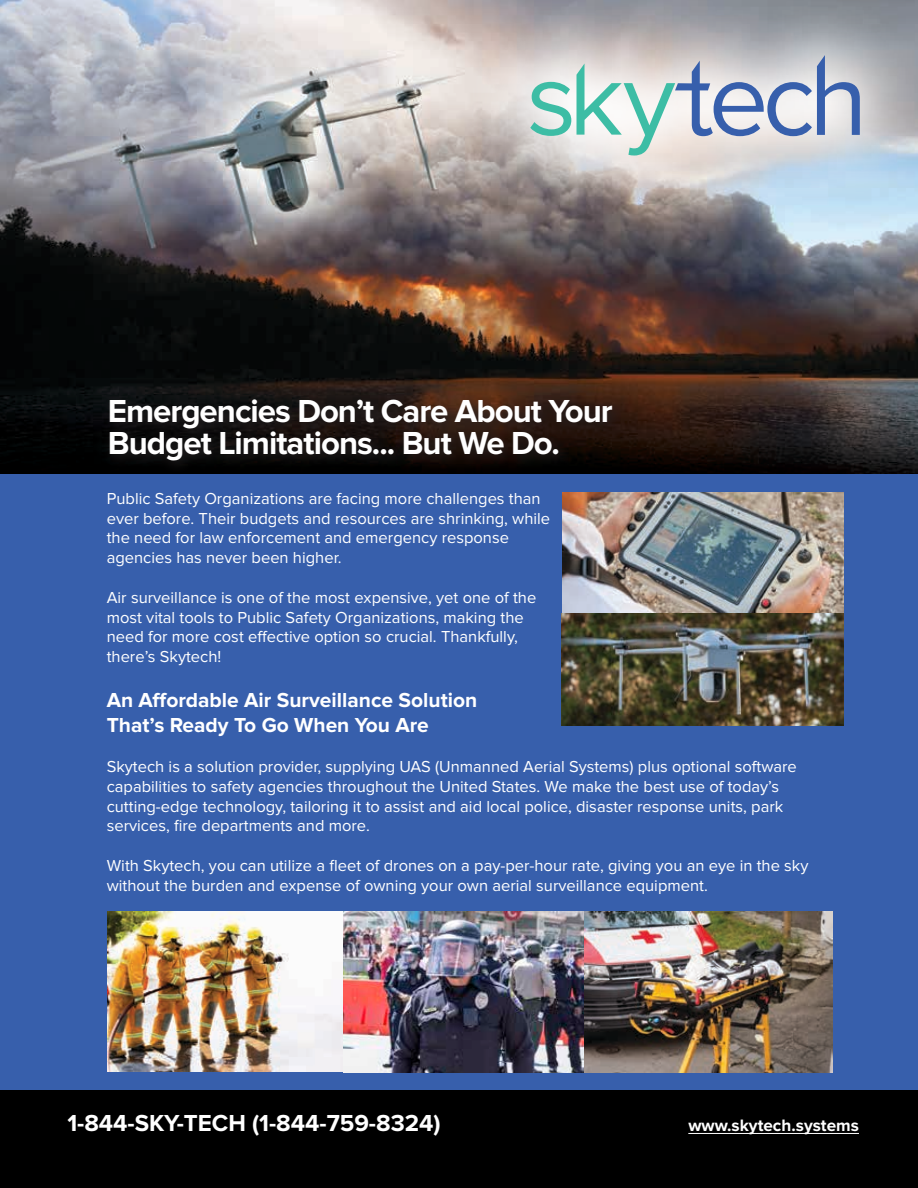
<style>
.page{position:relative;width:918px;height:1188px;background:#fff}
.page>*{position:absolute;margin:0;border:0;box-sizing:border-box;transform-origin:0 0}
.t1{font:700 33px/31.8px "Proxima Nova";letter-spacing:-.03em;color:#fff}
.t2{font:700 24px "Proxima Nova";color:#fff}
.t3{font:700 21px/25.2px "Proxima Nova";color:#fff}
.t4{font:700 17.1px "Proxima Nova";color:#fff}
.t5{font:16.5px/19.8px "Proxima Nova";color:#fff}
</style>
<div class="page">
<div style="left:0;top:474px;width:918px;height:714px;background:#375fac"></div>
<img style="left:0;top:0;width:918px;height:474px">
<div style="left:0;top:1091px;width:918px;height:97px;background:#000"></div>
<svg style="left:462px;top:0;width:456px;height:224px;background:#b1b1b5"></svg>
<svg style="left:530px;top:82px;width:41px;height:54px"></svg>
<svg style="left:577px;top:55px;width:283px;height:101px"></svg>
<div style="left:101px;top:392px;width:526px;height:83px;background:#231f20;opacity:.75"></div>
<hr style="left:688px;top:1133px;width:171px;height:1px;background:#fff">
<img style="left:108px;top:912px;width:724px;height:161px">
<img style="left:562px;top:493px;width:282px;height:232px">
<h1 class="t1" style="left:108px;top:396px;width:506px">Emergencies Don’t Care About Your<br>Budget Limitations... But We Do.</h1>
<p class="t5" style="left:107px;top:489px;width:445px">Public Safety Organizations are facing more challenges than ever before. Their budgets and resources are shrinking, while the need for law enforcement and emergency response agencies has never been higher.</p>
<p class="t5" style="left:107px;top:588px;width:431px">Air surveillance is one of the most expensive, yet one of the most vital tools to Public Safety Organizations, making the need for more cost effective option so crucial. Thankfully, there’s Skytech!</p>
<p class="t3" style="left:107px;top:688px;width:372px">An Affordable Air Surveillance Solution<br>That’s Ready To Go When You Are</p>
<p class="t5" style="left:107px;top:757px;width:692px">Skytech is a solution provider, supplying UAS (Unmanned Aerial Systems) plus optional software capabilities to safety agencies throughout the United States. We make the best use of today’s cutting-edge technology, tailoring it to assist and aid local police, disaster response units, park services, fire departments and more.</p>
<p class="t5" style="left:107px;top:856px;width:703px">With Skytech, you can utilize a fleet of drones on a pay-per-hour rate, giving you an eye in the sky without the burden and expense of owning your own aerial surveillance equipment.</p>
<h2 class="t2" style="left:67px;top:1109px;width:375px">1-844-SKY-TECH (1-844-759-8324)</h2>
<p class="t4" style="left:688px;top:1116px;width:172px">www.skytech.systems</p>
</div>
